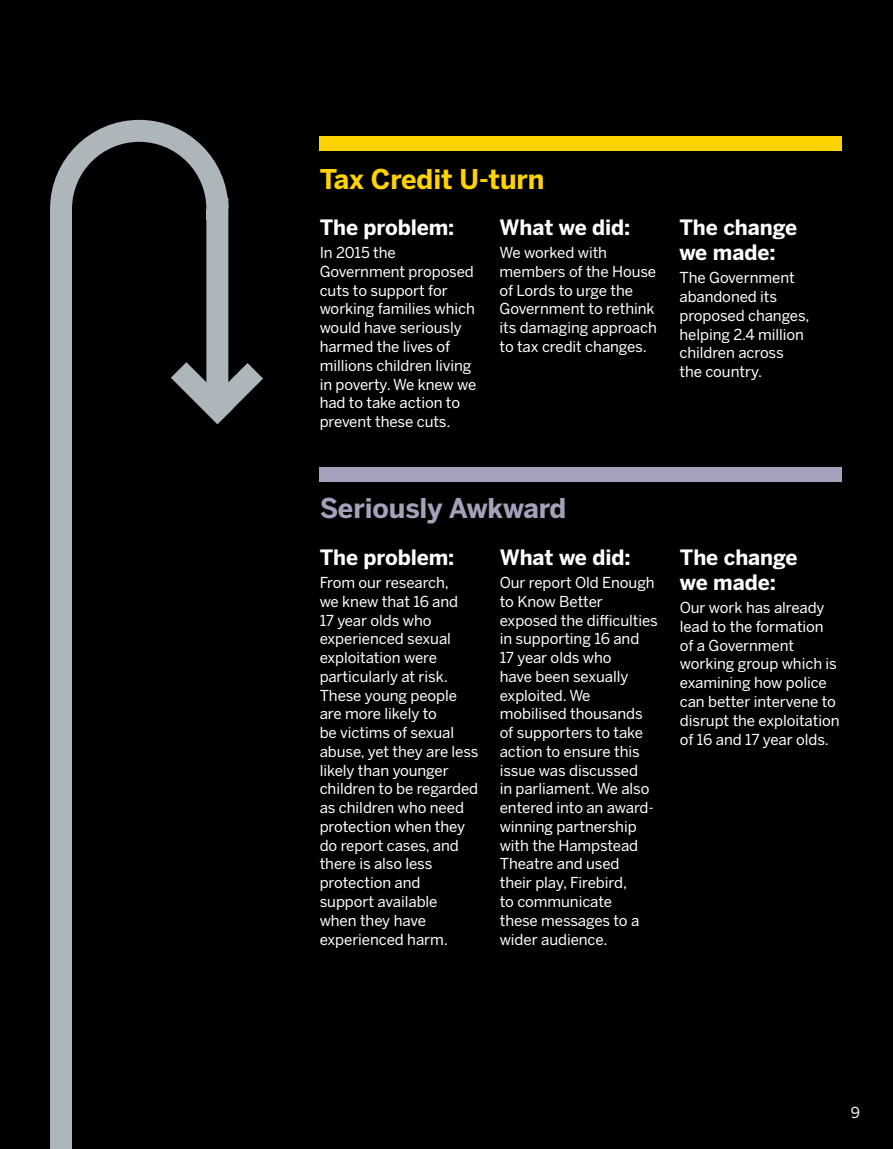
<style>
.page{position:relative;width:893px;height:1149px;background:#fff}
.page>*{position:absolute;margin:0;border:0;box-sizing:border-box;transform-origin:0 0}
.t1{font:700 27px "Benton Sans";letter-spacing:-.005em;color:#a5a1ba}
.t2{font:700 27px "Benton Sans";letter-spacing:-.005em;color:#ffd300}
.t3{font:700 21px/25.2px "Benton Sans";letter-spacing:-.005em;color:#fff}
.t4{font:15px/18.8px "Benton Sans";letter-spacing:-.005em;color:#fff}
</style>
<div class="page">
<div style="left:0;top:0;width:893px;height:1148px;background:#000"></div>
<svg style="left:50px;top:119px;width:179px;height:1029px"></svg>
<svg style="left:148px;top:339px;width:115px;height:108px"></svg>
<div style="left:320px;top:136px;width:522px;height:15px;background:#ffd300"></div>
<div style="left:320px;top:467px;width:522px;height:15px;background:#a5a1ba"></div>
<h1 class="t2" style="left:320px;top:163px;width:226px">Tax Credit U-turn</h1>
<h2 class="t3" style="left:320px;top:214px;width:136px">The problem:</h2>
<p class="t4" style="left:320px;top:243px;width:158px">In 2015 the<br>Government proposed cuts to support for working families which would have seriously harmed the lives of millions children living in poverty. We knew we had to take action to prevent these cuts.</p>
<h2 class="t3" style="left:500px;top:214px;width:132px">What we did:</h2>
<p class="t4" style="left:500px;top:243px;width:159px">We worked with members of the House of Lords to urge the<br>Government to rethink its damaging approach to tax credit changes.</p>
<h2 class="t3" style="left:679px;top:214px;width:119px">The change we made:</h2>
<p class="t4" style="left:679px;top:268px;width:132px">The Government abandoned its proposed changes, helping 2.4 million children across the country.</p>
<h1 class="t1" style="left:320px;top:492px;width:248px">Seriously Awkward</h1>
<h2 class="t3" style="left:320px;top:544px;width:136px">The problem:</h2>
<p class="t4" style="left:320px;top:572px;width:160px">From our research,<br>we knew that 16 and<br>17 year olds who experienced sexual exploitation were particularly at risk.<br>These young people are more likely to<br>be victims of sexual abuse, yet they are less likely than younger children to be regarded as children who need protection when they do report cases, and there is also less protection and support available<br>when they have experienced harm.</p>
<h2 class="t3" style="left:500px;top:544px;width:132px">What we did:</h2>
<p class="t4" style="left:500px;top:572px;width:160px">Our report Old Enough to Know Better exposed the difficulties in supporting 16 and<br>17 year olds who<br>have been sexually exploited. We mobilised thousands of supporters to take action to ensure this issue was discussed<br>in parliament. We also entered into an award&shy;winning partnership with the Hampstead<br>Theatre and used<br>their play, Firebird,<br>to communicate<br>these messages to a wider audience.</p>
<h2 class="t3" style="left:680px;top:544px;width:119px">The change we made:</h2>
<p class="t4" style="left:680px;top:598px;width:161px">Our work has already lead to the formation of a Government working group which is examining how police can better intervene to disrupt the exploitation of 16 and 17 year olds.</p>
<p class="t4" style="left:851px;top:1102px;width:11px">9</p>
</div>
